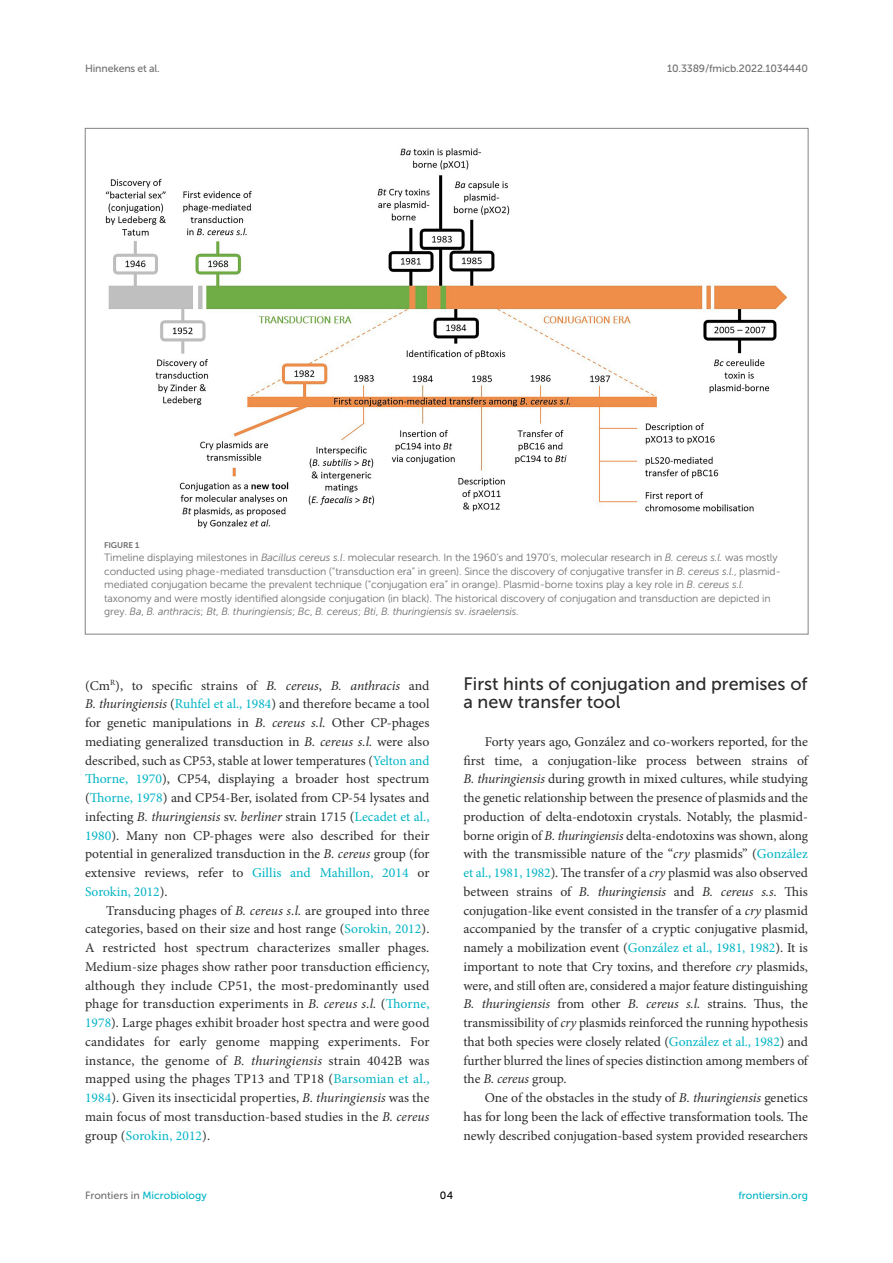
<style>
.page{position:relative;width:893px;height:1263px;background:#fff}
.page>*{position:absolute;margin:0;border:0;box-sizing:border-box;transform-origin:0 0}
.HEAD_2{font:18px/18.8px "Museo Sans 500";color:#2b2b2a}
.TEXT_FLUSH{font:13.5px/18.8px "Minion Pro";letter-spacing:-.005em;color:#2b2b2a;text-align:justify}
.TEXT{font:13.5px/18.8px "Minion Pro";color:#2b2b2a;text-align:justify}
.FIG_LEG{font:10.5px/13.5px "Museo Sans 300";letter-spacing:-.01em;color:#706f70}
.t1{font:10.5px "Museo Sans 500";letter-spacing:-.015em;color:#706f70}
.t2{font:10.5px "Museo Sans 500";color:#00b4c4}
.t3{font:10.5px "Museo Sans 500";color:#000}
.FIG_HD{font:8.25px "Museo Sans 700";letter-spacing:-.01em;color:#706f70}
.s1{font-style:italic}
.s2{color:#00b4c4}
.s3{color:#706f70}
</style>
<div class="page">
<img style="left:105px;top:148px;width:683px;height:381px">
<p class="t1" style="left:85px;top:63px;width:76px">Hinnekens et al.</p>
<p class="t1" style="left:667px;top:63px;width:142px">10.3389/fmicb.2022.1034440</p>
<p class="FIG_HD" style="left:104px;top:540px;width:37px">FIGURE 1</p>
<p class="FIG_LEG" style="left:104px;top:551px;width:678px">Timeline displaying milestones in <span class="s1">Bacillus cereus s.l</span>. molecular research. In the 1960’s and 1970’s, molecular research in <span class="s1">B. cereus s.l.</span> was mostly conducted using phage-mediated transduction (“transduction era” in green). Since the discovery of conjugative transfer in <span class="s1">B. cereus s.l.</span>, plasmid&shy;mediated conjugation became the prevalent technique (“conjugation era” in orange). Plasmid-borne toxins play a key role in <span class="s1">B. cereus s.l. </span>taxonomy and were mostly identified alongside conjugation (in black). The historical discovery of conjugation and transduction are depicted in grey. <span class="s1">Ba</span>, <span class="s1">B. anthracis</span>; <span class="s1">Bt</span>, <span class="s1">B. thuringiensis</span>; <span class="s1">Bc</span>, <span class="s1">B. cereus</span>; <span class="s1">Bti</span>, <span class="s1">B. thuringiensis</span> sv. <span class="s1">israelensis.</span></p>
<p class="TEXT_FLUSH" style="left:85px;top:676px;width:346px">(Cm<sup>R</sup>), to specific strains of <span class="s1">B. cereus</span>, <span class="s1">B. anthracis</span> and <span class="s1">B. thuringiensis</span> (<span class="s2">Ruhfel et al., 1984</span>) and therefore became a tool for genetic manipulations in <span class="s1">B. cereus s.l.</span> Other CP-phages mediating generalized transduction in <span class="s1">B. cereus s.l.</span> were also described, such as CP53, stable at lower temperatures (<span class="s2">Yelton and Thorne, 1970</span>), CP54, displaying a broader host spectrum (<span class="s2">Thorne, 1978</span>) and CP54-Ber, isolated from CP-54 lysates and infecting <span class="s1">B. thuringiensis</span> sv. <span class="s1">berliner</span> strain 1715 (<span class="s2">Lecadet et al., 1980</span>). Many non CP-phages were also described for their potential in generalized transduction in the <span class="s1">B. cereus</span> group (for extensive reviews, refer to <span class="s2">Gillis and Mahillon, 2014</span> or <span class="s2">Sorokin, 2012</span>).</p>
<p class="TEXT" style="left:85px;top:901px;width:346px;text-indent:21px">Transducing phages of <span class="s1">B. cereus s.l.</span> are grouped into three categories, based on their size and host range (<span class="s2">Sorokin, 2012</span>).<br>A restricted host spectrum characterizes smaller phages.<br>Medium-size phages show rather poor transduction efficiency, although they include CP51, the most-predominantly used phage for transduction experiments in <span class="s1">B. cereus s.l.</span> (<span class="s2">Thorne, 1978</span>). Large phages exhibit broader host spectra and were good candidates for early genome mapping experiments. For instance, the genome of <span class="s1">B. thuringiensis</span> strain 4042B was mapped using the phages TP13 and TP18 (<span class="s2">Barsomian et al., 1984</span>). Given its insecticidal properties, <span class="s1">B. thuringiensis</span> was the main focus of most transduction-based studies in the <span class="s1">B. cereus </span>group (<span class="s2">Sorokin, 2012</span>).</p>
<p class="HEAD_2" style="left:463px;top:674px;width:346px">First hints of conjugation and premises of a new transfer tool</p>
<p class="TEXT_FLUSH" style="left:463px;top:732px;width:346px;text-indent:21px">Forty years ago, González and co-workers reported, for the first time, a conjugation-like process between strains of <span class="s1">B. thuringiensis</span> during growth in mixed cultures, while studying the genetic relationship between the presence of plasmids and the production of delta-endotoxin crystals. Notably, the plasmid&shy;borne origin of <span class="s1">B. thuringiensis</span> delta-endotoxins was shown, along with the transmissible nature of the “<span class="s1">cry</span> plasmids” (<span class="s2">González et al., 1981, 1982</span>). The transfer of a <span class="s1">cry</span> plasmid was also observed between strains of <span class="s1">B. thuringiensis</span> and <span class="s1">B. cereus s.s.</span> This conjugation-like event consisted in the transfer of a <span class="s1">cry</span> plasmid accompanied by the transfer of a cryptic conjugative plasmid, namely a mobilization event (<span class="s2">González et al., 1981, 1982</span>). It is important to note that Cry toxins, and therefore <span class="s1">cry</span> plasmids, were, and still often are, considered a major feature distinguishing <span class="s1">B. thuringiensis</span> from other <span class="s1">B. cereus s.l.</span> strains. Thus, the transmissibility of <span class="s1">cry</span> plasmids reinforced the running hypothesis that both species were closely related (<span class="s2">González et al., 1982</span>) and further blurred the lines of species distinction among members of the <span class="s1">B. cereus</span> group.</p>
<p class="TEXT" style="left:463px;top:1088px;width:346px;text-indent:21px">One of the obstacles in the study of <span class="s1">B. thuringiensis</span> genetics has for long been the lack of effective transformation tools. The newly described conjugation-based system provided researchers</p>
<p class="t2" style="left:85px;top:1190px;width:123px"><span class="s3">Frontiers in</span> Microbiology</p>
<p class="t3" style="left:440px;top:1190px;width:15px">04</p>
<p class="t2" style="left:738px;top:1190px;width:71px">frontiersin.org</p>
</div>
